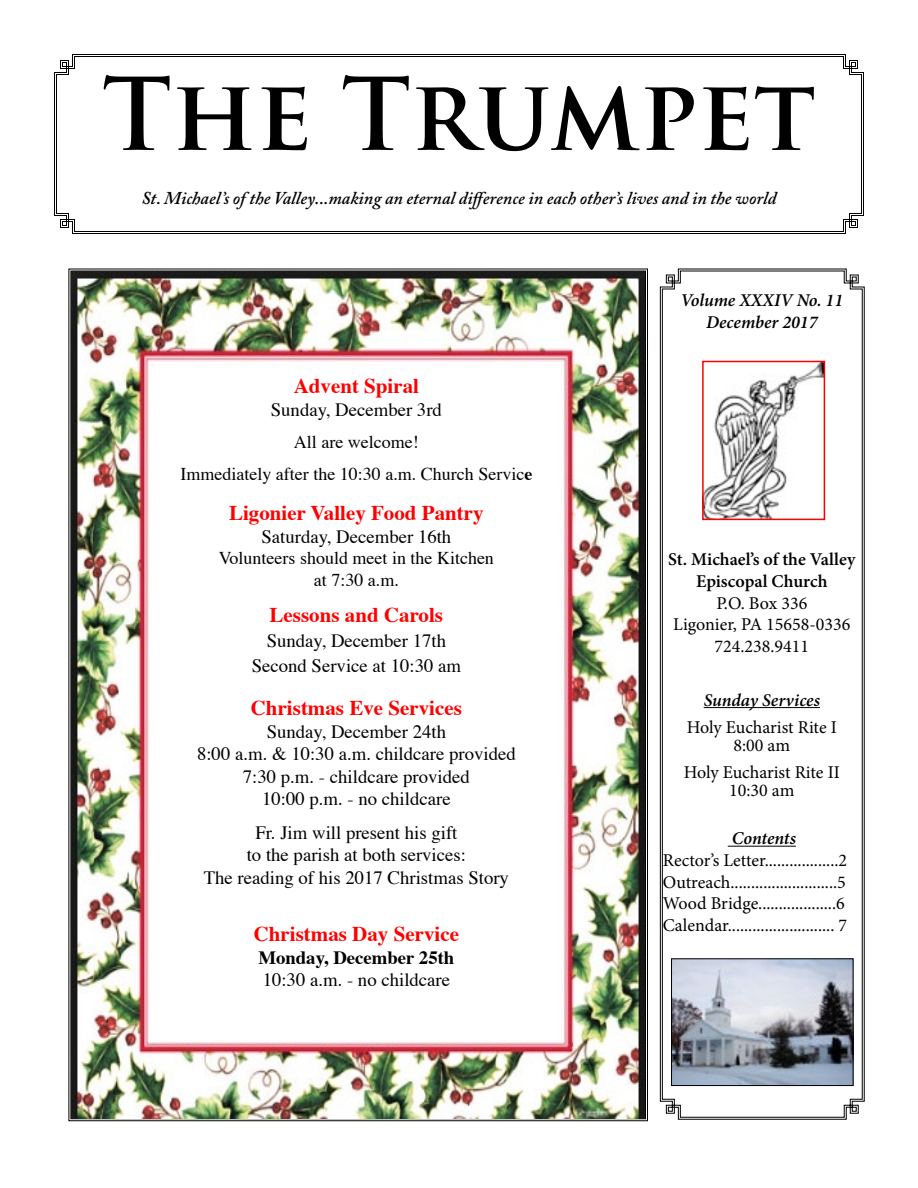
<style>
.page{position:relative;width:918px;height:1188px;background:#fff}
.page>*{position:absolute;margin:0;border:0;box-sizing:border-box;transform-origin:0 0}
.t1{font:700 97.5px "Trajan Pro";color:#000}
.t2{font:700 21px "Times";color:#f00}
.t3{font:18.75px/22.5px "Times";color:#000;text-align:center}
.t4{font:700 18.75px "Times";color:#000}
.t5{font:18px/21.6px "Minion Pro";color:#000;text-align:center}
.t6{font:18px/32.4px "Times";color:#000;text-align:center}
.t7{font:italic 600 18px "Adobe Caslon Pro";color:#000}
.t8{font:italic 600 18px/21.6px "Minion Pro";color:#000;text-align:center}
.t9{font:600 18px/21.6px "Minion Pro";color:#000;text-align:center}
.s1{font-weight:700}
</style>
<div class="page">
<svg style="left:54px;top:54px;width:810px;height:180px"></svg>
<svg style="left:56px;top:56px;width:806px;height:176px"></svg>
<svg style="left:659px;top:268px;width:206px;height:852px;background:#878787"></svg>
<svg style="left:661px;top:270px;width:202px;height:848px"></svg>
<img style="left:705px;top:364px;width:117px;height:153px">
<div style="left:702px;top:361px;width:123px;height:159px;border:2px solid #f00"></div>
<img style="left:673px;top:960px;width:178px;height:124px">
<div style="left:671px;top:958px;width:182px;height:128px;border:1px solid #000"></div>
<img style="left:71px;top:272px;width:574px;height:846px">
<h1 class="t1" style="left:102px;top:54px;width:715px">The Trumpet</h1>
<p class="t7" style="left:141px;top:187px;width:637px">St. Michael’s of the Valley...making an eternal difference in each other’s lives and in the world</p>
<p class="t2" style="left:294px;top:372px;width:127px">Advent Spiral</p>
<p class="t3" style="left:271px;top:399px;width:173px">Sunday, December 3rd</p>
<p class="t6" style="left:180px;top:427px;width:353px">All are welcome!<br>Immediately after the 10:30 a.m. Church Servic<span class="s1">e</span></p>
<p class="t2" style="left:229px;top:499px;width:256px">Ligonier Valley Food Pantry</p>
<p class="t3" style="left:261px;top:526px;width:191px">Saturday, December 16th</p>
<p class="t6" style="left:219px;top:548px;width:277px;line-height:21.6px">Volunteers should meet in the Kitchen at 7:30 a.m.</p>
<p class="t2" style="left:270px;top:601px;width:175px">Lessons and Carols</p>
<p class="t3" style="left:252px;top:629px;width:211px;line-height:25.2px">Sunday, December 17th<br>Second Service at 10:30 am</p>
<p class="t2" style="left:251px;top:694px;width:213px">Christmas Eve Services</p>
<p class="t3" style="left:197px;top:721px;width:320px">Sunday, December 24th<br>8:00 a.m. &amp; 10:30 a.m. childcare provided<br>7:30 p.m. - childcare provided<br>10:00 p.m. - no childcare</p>
<p class="t3" style="left:204px;top:822px;width:307px">Fr. Jim will present his gift<br>to the parish at both services:<br>The reading of his 2017 Christmas Story</p>
<p class="t2" style="left:254px;top:920px;width:207px">Christmas Day Service</p>
<p class="t4" style="left:258px;top:945px;width:198px">Monday, December 25th</p>
<p class="t3" style="left:263px;top:970px;width:189px">10:30 a.m. - no childcare</p>
<p class="t8" style="left:680px;top:289px;width:164px">Volume XXXIV No. 11<br>December 2017</p>
<p class="t9" style="left:668px;top:549px;width:189px">St. Michael’s of the Valley<br>Episcopal Church</p>
<p class="t5" style="left:673px;top:592px;width:179px">P.O. Box 336<br>Ligonier, PA 15658-0336<br>724.238.9411</p>
<p class="t8" style="left:704px;top:689px;width:118px">Sunday Services</p>
<p class="t5" style="left:687px;top:718px;width:152px;line-height:18px">Holy Eucharist Rite I<br>8:00 am</p>
<p class="t5" style="left:684px;top:763px;width:158px;line-height:18px">Holy Eucharist Rite II<br>10:30 am</p>
<p class="t8" style="left:732px;top:828px;width:66px">Contents</p>
<p class="t5" style="left:663px;top:850px;width:186px;text-align:left">Rector’s Letter..................2<br>Outreach..........................5<br>Wood Bridge...................6<br>Calendar.......................... 7</p>
</div>
